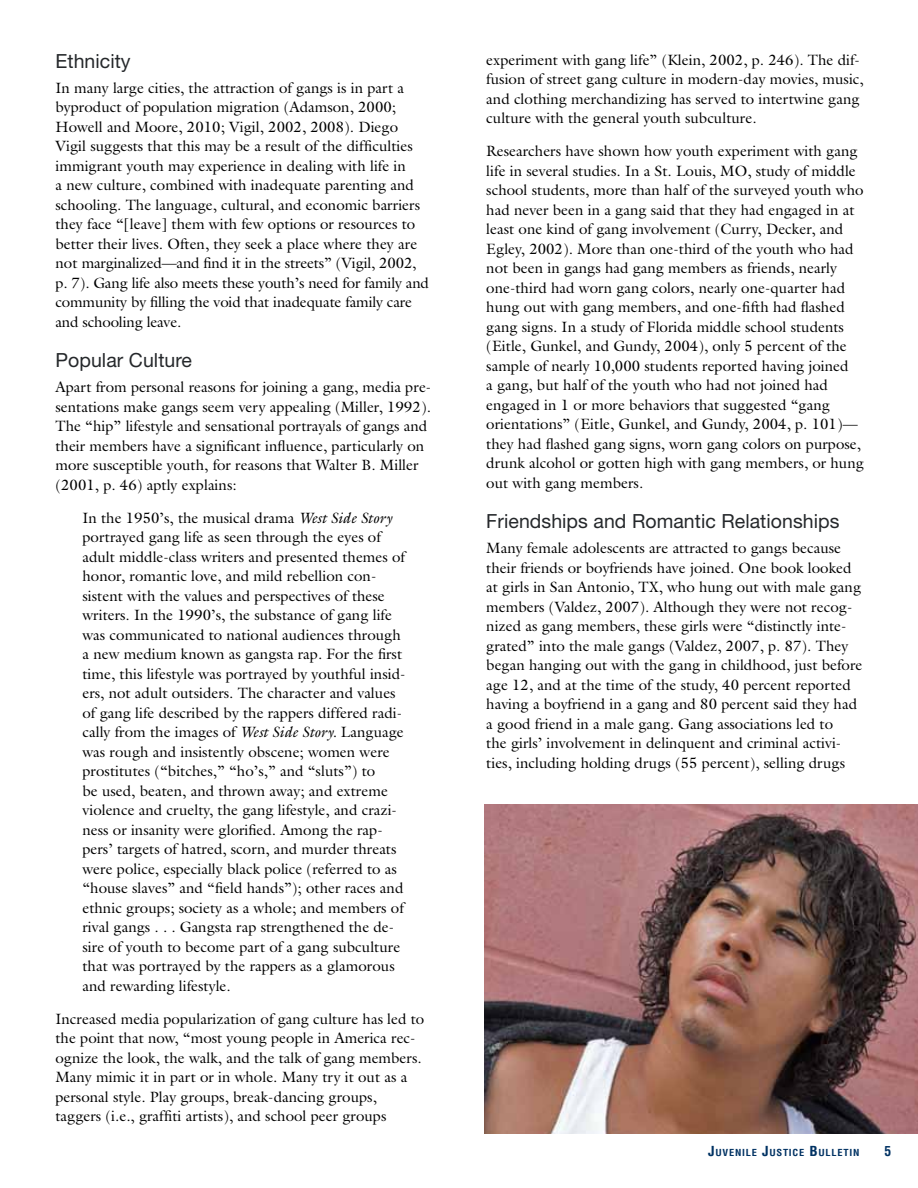
<style>
.page{position:relative;width:918px;height:1188px;background:#fff}
.page>*{position:absolute;margin:0;border:0;box-sizing:border-box;transform-origin:0 0}
.t1{font:19.5px "Helvetica Neue LT Std";letter-spacing:.005em;color:#25282b}
.t2{font:15px/19.5px "Galliard Std";color:#000}
.t3{font:700 condensed 13.5px "Helvetica LT Std";color:#003263}
.t4{font:700 condensed 9.45px "Helvetica LT Std";letter-spacing:.07em;color:#003263;scale:1.1 1}
.s1{font-style:italic}
.s2{font-size:13.5px}
</style>
<div class="page">
<img style="left:484px;top:804px;width:434px;height:330px">
<h1 class="t1" style="left:55px;top:49px;width:77px">Ethnicity</h1>
<p class="t2" style="left:55px;top:78px;width:375px">In many large cities, the attraction of gangs is in part a byproduct of population migration (Adamson, 2000; Howell and Moore, 2010; Vigil, 2002, 2008). Diego Vigil suggests that this may be a result of the difficulties immigrant youth may experience in dealing with life in<br>a new culture, combined with inadequate parenting and schooling. The language, cultural, and economic barriers they face “[leave] them with few options or resources to better their lives. Often, they seek a place where they are not marginalized—and find it in the streets” (Vigil, 2002, p. 7). Gang life also meets these youth’s need for family and community by filling the void that inadequate family care and schooling leave.</p>
<h1 class="t1" style="left:55px;top:349px;width:138px">Popular Culture</h1>
<p class="t2" style="left:55px;top:377px;width:377px">Apart from personal reasons for joining a gang, media pre&shy;sentations make gangs seem very appealing (Miller, 1992).<br>The “hip” lifestyle and sensational portrayals of gangs and their members have a significant influence, particularly on more susceptible youth, for reasons that Walter B. Miller (2001, p. 46) aptly explains:</p>
<p class="t2" style="left:82px;top:508px;width:325px">In the 1950’s, the musical drama <span class="s1">West Side Story </span>portrayed gang life as seen through the eyes of adult middle-class writers and presented themes of honor, romantic love, and mild rebellion con&shy;sistent with the values and perspectives of these writers. In the 1990’s, the substance of gang life was communicated to national audiences through a new medium known as gangsta rap. For the first time, this lifestyle was portrayed by youthful insid&shy;ers, not adult outsiders. The character and values of gang life described by the rappers differed radi&shy;cally from the images of <span class="s1">West Side Story.</span> Language was rough and insistently obscene; women were prostitutes (“bitches,” “ho’s,” and “sluts”) to<br>be used, beaten, and thrown away; and extreme violence and cruelty, the gang lifestyle, and crazi&shy;ness or insanity were glorified. Among the rap&shy;pers’ targets of hatred, scorn, and murder threats were police, especially black police (referred to as “house slaves” and “field hands”); other races and ethnic groups; society as a whole; and members of rival gangs . . . Gangsta rap strengthened the de&shy;sire of youth to become part of a gang subculture that was portrayed by the rappers as a glamorous and rewarding lifestyle.</p>
<p class="t2" style="left:55px;top:1009px;width:370px">Increased media popularization of gang culture has led to the point that now, “most young people in America rec&shy;ognize the look, the walk, and the talk of gang members.<br>Many mimic it in part or in whole. Many try it out as a personal style. Play groups, break-dancing groups, taggers (i.e., graffiti artists), and school peer groups</p>
<p class="t2" style="left:486px;top:50px;width:379px">experiment with gang life” (Klein, 2002, p. 246). The dif&shy;fusion of street gang culture in modern-day movies, music, and clothing merchandizing has served to intertwine gang culture with the general youth subculture.</p>
<p class="t2" style="left:486px;top:141px;width:379px">Researchers have shown how youth experiment with gang life in several studies. In a St. Louis, MO, study of middle school students, more than half of the surveyed youth who had never been in a gang said that they had engaged in at least one kind of gang involvement (Curry, Decker, and Egley, 2002). More than one-third of the youth who had not been in gangs had gang members as friends, nearly one-third had worn gang colors, nearly one-quarter had hung out with gang members, and one-fifth had flashed gang signs. In a study of Florida middle school students (Eitle, Gunkel, and Gundy, 2004), only 5 percent of the sample of nearly 10,000 students reported having joined<br>a gang, but half of the youth who had not joined had engaged in 1 or more behaviors that suggested “gang orientations” (Eitle, Gunkel, and Gundy, 2004, p. 101)— they had flashed gang signs, worn gang colors on purpose, drunk alcohol or gotten high with gang members, or hung out with gang members.</p>
<h1 class="t1" style="left:486px;top:510px;width:355px">Friendships and Romantic Relationships</h1>
<p class="t2" style="left:486px;top:538px;width:378px">Many female adolescents are attracted to gangs because their friends or boyfriends have joined. One book looked at girls in San Antonio, TX, who hung out with male gang members (Valdez, 2007). Although they were not recog&shy;nized as gang members, these girls were “distinctly inte&shy;grated” into the male gangs (Valdez, 2007, p. 87). They began hanging out with the gang in childhood, just before age 12, and at the time of the study, 40 percent reported having a boyfriend in a gang and 80 percent said they had a good friend in a male gang. Gang associations led to<br>the girls’ involvement in delinquent and criminal activi&shy;ties, including holding drugs (55 percent), selling drugs</p>
<p class="t4" style="left:708px;top:1146px;width:139px"><span class="s2">J</span>UVENILE <span class="s2">J</span>USTICE <span class="s2">B</span>ULLETIN</p>
<p class="t3" style="left:884px;top:1142px;width:8px">5</p>
</div>
